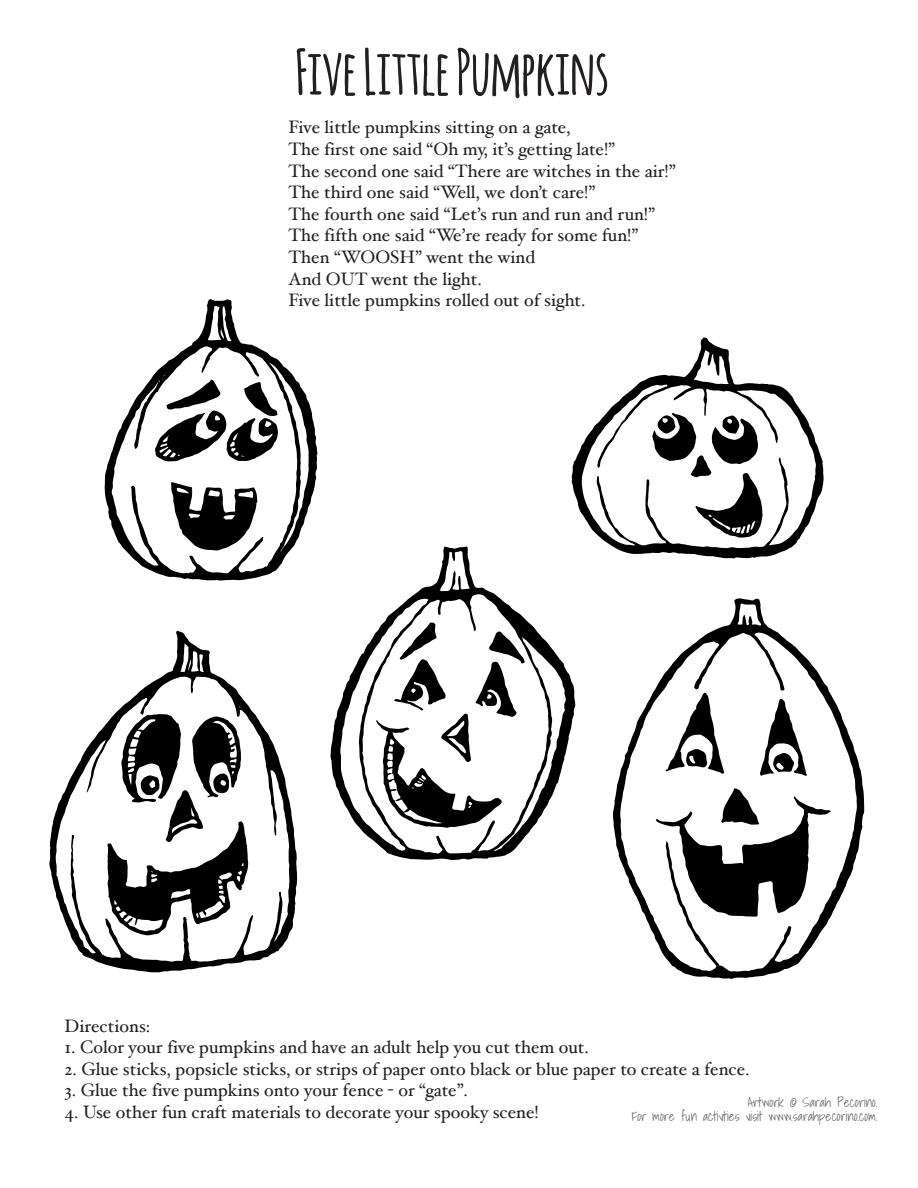
<style>
.page{position:relative;width:918px;height:1188px;background:#fff}
.page>*{position:absolute;margin:0;border:0;box-sizing:border-box;transform-origin:0 0}
.t1{font:700 61.95px "Amatic";color:#231f20}
.t2{font:18px/21.6px "Hoefler Text";color:#231f20}
.t3{font:300 12px/14.4px "Shadows Into";color:#6d6e70;text-align:right}
</style>
<div class="page">
<svg style="left:330px;top:546px;width:246px;height:314px"></svg>
<svg style="left:376px;top:623px;width:149px;height:205px"></svg>
<svg style="left:49px;top:630px;width:248px;height:342px"></svg>
<svg style="left:107px;top:714px;width:141px;height:221px"></svg>
<svg style="left:613px;top:598px;width:251px;height:381px"></svg>
<svg style="left:656px;top:788px;width:175px;height:129px"></svg>
<svg style="left:666px;top:692px;width:58px;height:82px"></svg>
<svg style="left:760px;top:698px;width:47px;height:78px"></svg>
<svg style="left:105px;top:299px;width:213px;height:282px"></svg>
<svg style="left:171px;top:482px;width:86px;height:68px"></svg>
<svg style="left:155px;top:379px;width:123px;height:82px"></svg>
<svg style="left:572px;top:337px;width:252px;height:221px"></svg>
<svg style="left:652px;top:413px;width:111px;height:125px"></svg>
<h1 class="t1" style="left:296px;top:28px;width:315px">Five Little Pumpkins</h1>
<p class="t2" style="left:288px;top:116px;width:389px">Five little pumpkins sitting on a gate,<br>The first one said “Oh my, it’s getting late!”<br>The second one said “There are witches in the air!” The third one said “Well, we don’t care!”<br>The fourth one said “Let’s run and run and run!” The fifth one said “We’re ready for some fun!” Then “WOOSH” went the wind<br>And OUT went the light.<br>Five little pumpkins rolled out of sight.</p>
<p class="t2" style="left:65px;top:1014px;width:87px">Directions:</p>
<p class="t2" style="left:65px;top:1036px;width:526px">1. Color your five pumpkins and have an adult help you cut them out.</p>
<p class="t2" style="left:65px;top:1058px;width:687px">2. Glue sticks, popsicle sticks, or strips of paper onto black or blue paper to create a fence.</p>
<p class="t2" style="left:65px;top:1079px;width:405px">3. Glue the five pumpkins onto your fence - or “gate”.</p>
<p class="t2" style="left:65px;top:1101px;width:476px">4. Use other fun craft materials to decorate your spooky scene!</p>
<p class="t3" style="left:632px;top:1096px;width:247px">Artwork © Sarah Pecorino.<br>For more fun activties visit www.sarahpecorino.com.</p>
</div>
